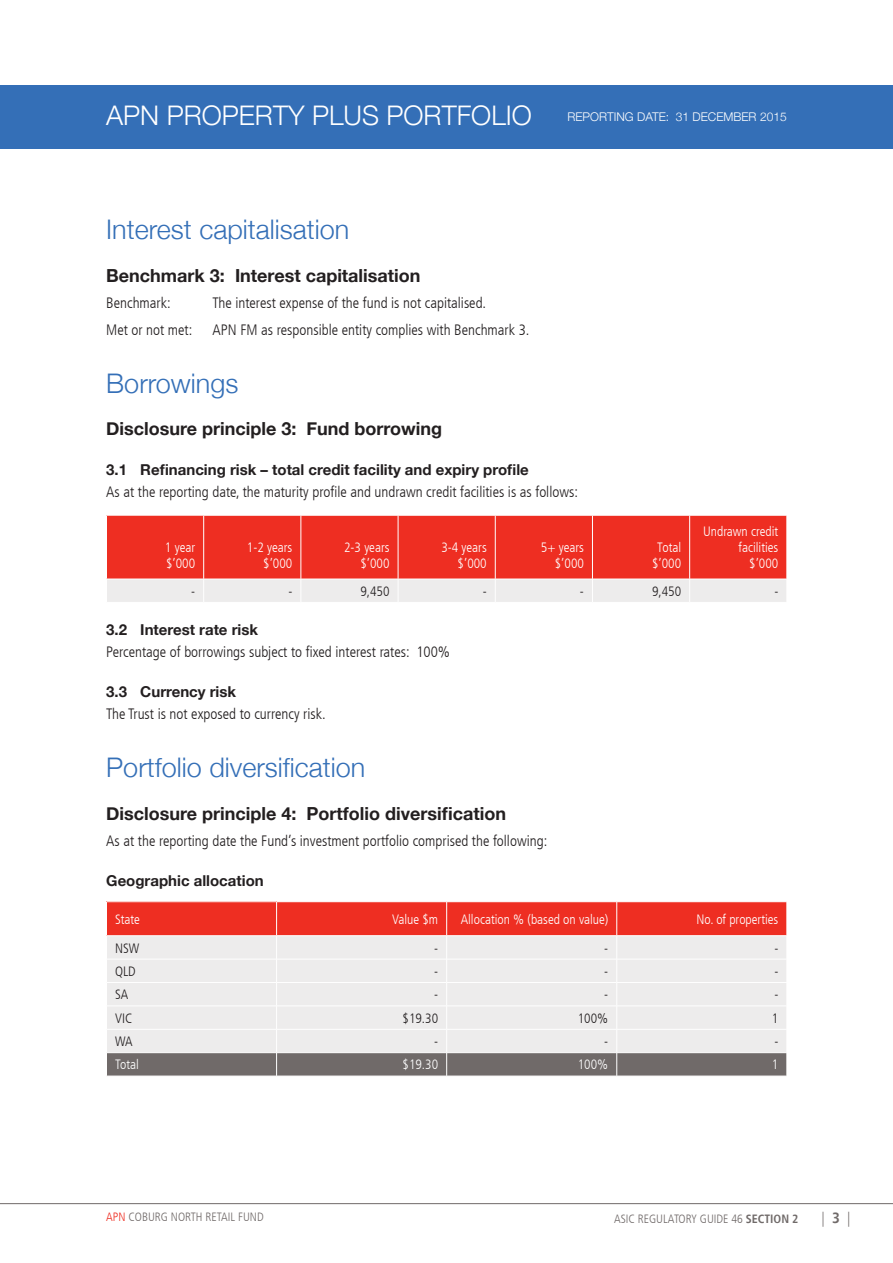
<style>
.page{position:relative;width:893px;height:1263px;background:#fff}
.page>*{position:absolute;margin:0;border:0;box-sizing:border-box;transform-origin:0 0}
.Heading{font:300 27px "Helvetica Neue";color:#346fb7}
.t1{font:300 27px "Helvetica Neue";color:#fff}
.Sub_head{font:700 18px "Helvetica Neue";color:#231f20}
.Body_text{font:300 condensed 15px "Frutiger LT";color:#231f20}
.Sub_head_2{font:700 15px "Helvetica Neue";color:#231f20}
.t2{font:300 condensed 15px "Frutiger LT";color:#706a69}
.t3{font:300 condensed 13.5px/16.2px "Frutiger LT";color:#fff;text-align:right}
.t4{font:300 condensed 13.5px "Frutiger LT";color:#231f20}
.t5{font:300 condensed 12px "Frutiger LT";color:#706a69}
.t6{font:300 12px "Helvetica Neue";color:#fff}
.s1{color:#ee2e22}
.s2{font-weight:700}
</style>
<div class="page">
<div style="left:0;top:85px;width:893px;height:64px;background:#346fb7"></div>
<hr style="left:0;top:1203px;width:893px;height:1px;background:#706a69">
<svg style="left:106px;top:515px;width:681px;height:87px;background:#ee655c"></svg>
<svg style="left:106px;top:902px;width:681px;height:174px;background:#ddb8b6"></svg>
<h1 class="t1" style="left:106px;top:94px;width:427px">APN PROPERTY PLUS PORTFOLIO</h1>
<p class="t6" style="left:567px;top:107px;width:221px">REPORTING DATE: 31 DECEMBER 2015</p>
<p class="Heading" style="left:106px;top:207px;width:245px">Interest capitalisation</p>
<p class="Sub_head" style="left:106px;top:261px;width:316px">Benchmark 3: Interest capitalisation</p>
<p class="Body_text" style="left:106px;top:294px;width:66px">Benchmark:</p>
<p class="Body_text" style="left:213px;top:294px;width:275px">The interest expense of the fund is not capitalised.</p>
<p class="Body_text" style="left:106px;top:321px;width:88px">Met or not met:</p>
<p class="Body_text" style="left:213px;top:321px;width:318px">APN FM as responsible entity complies with Benchmark 3.</p>
<p class="Heading" style="left:106px;top:361px;width:134px">Borrowings</p>
<p class="Sub_head" style="left:106px;top:415px;width:337px">Disclosure principle 3: Fund borrowing</p>
<p class="Sub_head_2" style="left:106px;top:457px;width:424px">3.1 Refinancing risk – total credit facility and expiry profile</p>
<p class="Body_text" style="left:106px;top:483px;width:473px">As at the reporting date, the maturity profile and undrawn credit facilities is as follows:</p>
<p class="t3" style="left:165px;top:540px;width:32px">1 year</p>
<p class="t3" style="left:166px;top:556px;width:31px">$’000</p>
<p class="t3" style="left:247px;top:540px;width:47px">1-2 years</p>
<p class="t3" style="left:263px;top:556px;width:31px">$’000</p>
<p class="t3" style="left:344px;top:540px;width:47px">2-3 years</p>
<p class="t3" style="left:360px;top:556px;width:31px">$’000</p>
<p class="t3" style="left:441px;top:540px;width:47px">3-4 years</p>
<p class="t3" style="left:458px;top:556px;width:31px">$’000</p>
<p class="t3" style="left:541px;top:540px;width:45px">5+ years</p>
<p class="t3" style="left:555px;top:556px;width:31px">$’000</p>
<p class="t3" style="left:657px;top:540px;width:26px">Total</p>
<p class="t3" style="left:652px;top:556px;width:31px">$’000</p>
<p class="t3" style="left:703px;top:523px;width:77px">Undrawn credit facilities</p>
<p class="t3" style="left:749px;top:556px;width:31px">$’000</p>
<p class="t4" style="left:191px;top:583px;width:5px">-</p>
<p class="t4" style="left:288px;top:583px;width:5px">-</p>
<p class="t4" style="left:360px;top:583px;width:31px">9,450</p>
<p class="t4" style="left:483px;top:583px;width:5px">-</p>
<p class="t4" style="left:580px;top:583px;width:5px">-</p>
<p class="t4" style="left:652px;top:583px;width:31px">9,450</p>
<p class="t4" style="left:774px;top:583px;width:5px">-</p>
<p class="Sub_head_2" style="left:106px;top:618px;width:153px">3.2 Interest rate risk</p>
<p class="Body_text" style="left:106px;top:644px;width:345px">Percentage of borrowings subject to fixed interest rates: 100%</p>
<p class="Sub_head_2" style="left:106px;top:680px;width:131px">3.3 Currency risk</p>
<p class="Body_text" style="left:106px;top:705px;width:221px">The Trust is not exposed to currency risk.</p>
<p class="Heading" style="left:106px;top:745px;width:261px">Portfolio diversification</p>
<p class="Sub_head" style="left:106px;top:799px;width:401px">Disclosure principle 4: Portfolio diversification</p>
<p class="Body_text" style="left:106px;top:832px;width:442px">As at the reporting date the Fund’s investment portfolio comprised the following:</p>
<p class="Sub_head_2" style="left:106px;top:868px;width:159px">Geographic allocation</p>
<p class="t3" style="left:115px;top:911px;width:27px">State</p>
<p class="t3" style="left:392px;top:911px;width:48px">Value $m</p>
<p class="t3" style="left:461px;top:911px;width:149px">Allocation % (based on value)</p>
<p class="t3" style="left:697px;top:911px;width:83px">No. of properties</p>
<p class="t4" style="left:115px;top:940px;width:26px">NSW</p>
<p class="t4" style="left:434px;top:940px;width:5px">-</p>
<p class="t4" style="left:604px;top:940px;width:5px">-</p>
<p class="t4" style="left:774px;top:940px;width:5px">-</p>
<p class="t4" style="left:115px;top:963px;width:22px">QLD</p>
<p class="t4" style="left:434px;top:963px;width:5px">-</p>
<p class="t4" style="left:604px;top:963px;width:5px">-</p>
<p class="t4" style="left:774px;top:963px;width:5px">-</p>
<p class="t4" style="left:115px;top:987px;width:15px">SA</p>
<p class="t4" style="left:434px;top:987px;width:5px">-</p>
<p class="t4" style="left:604px;top:987px;width:5px">-</p>
<p class="t4" style="left:774px;top:987px;width:5px">-</p>
<p class="t4" style="left:115px;top:1010px;width:19px">VIC</p>
<p class="t4" style="left:403px;top:1010px;width:37px">$19.30</p>
<p class="t4" style="left:578px;top:1010px;width:32px">100%</p>
<p class="t4" style="left:772px;top:1010px;width:8px">1</p>
<p class="t4" style="left:115px;top:1034px;width:19px">WA</p>
<p class="t4" style="left:434px;top:1034px;width:5px">-</p>
<p class="t4" style="left:604px;top:1034px;width:5px">-</p>
<p class="t4" style="left:774px;top:1034px;width:5px">-</p>
<p class="t3" style="left:115px;top:1057px;width:26px">Total</p>
<p class="t3" style="left:403px;top:1057px;width:37px">$19.30</p>
<p class="t3" style="left:578px;top:1057px;width:32px">100%</p>
<p class="t3" style="left:772px;top:1057px;width:8px">1</p>
<p class="t5" style="left:106px;top:1210px;width:159px"><span class="s1">APN</span> COBURG NORTH RETAIL FUND</p>
<p class="t5" style="left:614px;top:1212px;width:186px">ASIC REGULATORY GUIDE 46 <span class="s2">SECTION 2</span></p>
<p class="t2" style="left:822px;top:1209px;width:30px">| <span class="s2">3</span> |</p>
</div>
